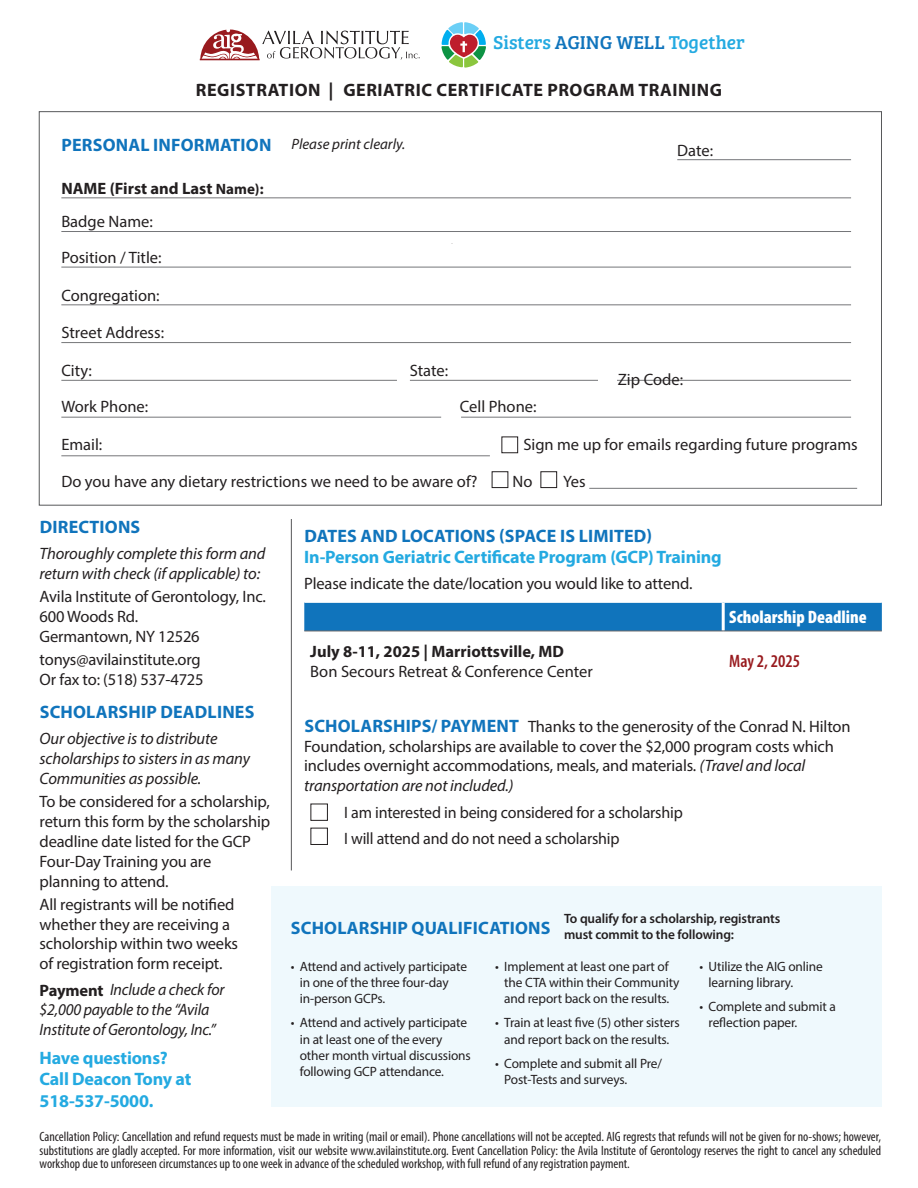
<style>
.page{position:relative;width:918px;height:1188px;background:#fff}
.page>*{position:absolute;margin:0;border:0;box-sizing:border-box;transform-origin:0 0}
.t1{font:19.2px "Bree Serif";color:#24aae1}
.t2{font:700 18px "Myriad Pro";letter-spacing:.01em;color:#1074bc}
.t3{font:700 18px/21.6px "Myriad Pro";letter-spacing:-.01em;color:#24aae1}
.t4{font:700 18px "Myriad Pro";letter-spacing:.03em;color:#231f20}
.t5{font:900 condensed 18px "Myriad Pro";color:#fff}
.t6{font:600 condensed 18px "Myriad Pro";color:#981a1e}
.t7{font:16.5px/19.8px "Myriad Pro";letter-spacing:-.01em;color:#231f20}
.t8{font:italic 16.5px/19.8px "Myriad Pro";letter-spacing:-.01em;color:#231f20}
.t9{font:italic 16.5px/19.6px "Myriad Pro";letter-spacing:-.01em;color:#231f20;scale:.96 1}
.t10{font:700 16.5px "Myriad Pro";color:#231f20}
.t11{font:italic 15px "Myriad Pro";color:#231f20}
.t12{font:condensed 13.5px/13.5px "Myriad Pro";color:#231f20;text-align:justify}
.t13{font:13.5px/16.2px "Myriad Pro";letter-spacing:-.01em;color:#231f20}
.t14{font:600 13.5px/16.2px "Myriad Pro";letter-spacing:-.01em;color:#231f20}
.s1{color:#1074bc}
.s2{font-size:15px}
.s3{font-weight:700;font-style:normal}
.s4{font-weight:700;font-size:18px;color:#1074bc}
.s5{font-style:italic}
</style>
<div class="page">
<div style="left:304px;top:603px;width:578px;height:28px;background:#1074bc"></div>
<hr style="left:722px;top:603px;width:3px;height:28px;background:#fff">
<hr style="left:304px;top:631px;width:419px;height:1px;background:#636366">
<hr style="left:723px;top:631px;width:159px;height:1px;background:#636366">
<div style="left:271px;top:887px;width:611px;height:220px;background:#eff9fd"></div>
<hr style="left:61px;top:267px;width:790px;height:1px;background:#757679">
<hr style="left:61px;top:304px;width:790px;height:1px;background:#757679">
<hr style="left:61px;top:342px;width:790px;height:1px;background:#757679">
<hr style="left:61px;top:380px;width:336px;height:1px;background:#757679">
<hr style="left:410px;top:380px;width:188px;height:1px;background:#757679">
<hr style="left:617px;top:380px;width:234px;height:1px;background:#757679">
<hr style="left:61px;top:197px;width:790px;height:1px;background:#757679">
<hr style="left:677px;top:159px;width:174px;height:1px;background:#757679">
<hr style="left:61px;top:417px;width:380px;height:1px;background:#757679">
<hr style="left:461px;top:417px;width:390px;height:1px;background:#757679">
<hr style="left:61px;top:455px;width:429px;height:1px;background:#757679">
<svg style="left:200px;top:30px;width:220px;height:30px"></svg>
<svg style="left:441px;top:22px;width:45px;height:46px"></svg>
<div style="left:501px;top:437px;width:17px;height:16px;border:1px solid #231f20"></div>
<hr style="left:291px;top:519px;width:1px;height:351px;background:#57585a">
<div style="left:310px;top:804px;width:18px;height:17px;border:1px solid #231f20"></div>
<div style="left:310px;top:828px;width:18px;height:17px;border:1px solid #231f20"></div>
<hr style="left:61px;top:231px;width:790px;height:1px;background:#757679">
<div style="left:492px;top:471px;width:16px;height:17px;border:1px solid #231f20"></div>
<div style="left:540px;top:471px;width:17px;height:17px;border:1px solid #231f20"></div>
<hr style="left:589px;top:488px;width:268px;height:1px;background:#757679">
<p class="t1" style="left:493px;top:29px;width:253px">Sisters <span class="s1">AGING WELL</span> Together</p>
<p class="t4" style="left:196px;top:79px;width:528px">REGISTRATION | GERIATRIC CERTIFICATE PROGRAM TRAINING</p>
<p class="t2" style="left:62px;top:134px;width:211px">PERSONAL INFORMATION</p>
<p class="t10" style="left:61px;top:177px;width:204px">NAME (First and Last <span class="s2">Name):</span></p>
<p class="t7" style="left:61px;top:212px;width:93px">Badge Name:</p>
<p class="t7" style="left:61px;top:248px;width:102px">Position / Title:</p>
<p class="t7" style="left:61px;top:285px;width:100px">Congregation:</p>
<p class="t7" style="left:61px;top:323px;width:104px">Street Address:</p>
<p class="t7" style="left:61px;top:360px;width:32px">City:</p>
<p class="t7" style="left:61px;top:397px;width:88px">Work Phone:</p>
<p class="t7" style="left:61px;top:434px;width:43px">Email:</p>
<p class="t11" style="left:292px;top:134px;width:115px">Please print clearly.</p>
<p class="t7" style="left:677px;top:140px;width:37px">Date:</p>
<p class="t7" style="left:410px;top:360px;width:40px">State:</p>
<p class="t7" style="left:460px;top:397px;width:78px">Cell Phone:</p>
<p class="t7" style="left:618px;top:369px;width:67px">Zip Code:</p>
<p class="t7" style="left:523px;top:435px;width:336px">Sign me up for emails regarding future programs</p>
<p class="t7" style="left:61px;top:471px;width:418px">Do you have any dietary restrictions we need to be aware of?</p>
<p class="t7" style="left:513px;top:471px;width:21px">No</p>
<p class="t7" style="left:563px;top:471px;width:24px">Yes</p>
<p class="t2" style="left:40px;top:515px;width:102px">DIRECTIONS</p>
<p class="t8" style="left:40px;top:543px;width:227px">Thoroughly complete this form and return with check (if applicable) to:</p>
<p class="t7" style="left:40px;top:586px;width:228px">Avila Institute of Gerontology, Inc.<br>600 Woods Rd.<br>Germantown, NY 12526</p>
<p class="t7" style="left:40px;top:649px;width:166px">tonys@avilainstitute.org<br>Or fax to: (518) 537-4725</p>
<p class="t2" style="left:40px;top:700px;width:216px">SCHOLARSHIP DEADLINES</p>
<p class="t8" style="left:40px;top:729px;width:212px">Our objective is to distribute scholarships to sisters in as many<br>Communities as possible.</p>
<p class="t7" style="left:40px;top:792px;width:232px">To be considered for a scholarship, return this form by the scholarship deadline date listed for the GCP<br>Four-Day Training you are planning to attend.</p>
<p class="t7" style="left:40px;top:894px;width:200px">All registrants will be notified whether they are receiving a scholorship within two weeks of registration form receipt.</p>
<p class="t9" style="left:40px;top:980px;width:194px"><span class="s3">Payment</span> Include a check for $2,000 payable to the “Avila<br>Institute of Gerontology, Inc.”</p>
<p class="t3" style="left:40px;top:1046px;width:153px">Have questions?<br>Call Deacon Tony at<br>518-537-5000.</p>
<p class="t2" style="left:304px;top:524px;width:349px">DATES AND LOCATIONS (SPACE IS LIMITED)</p>
<p class="t3" style="left:304px;top:546px;width:419px">In-Person Geriatric Certificate Program (GCP) Training</p>
<p class="t7" style="left:304px;top:574px;width:390px">Please indicate the date/location you would like to attend.</p>
<p class="t5" style="left:729px;top:606px;width:139px">Scholarship Deadline</p>
<p class="t10" style="left:310px;top:641px;width:255px">July 8-11, 2025 | Marriottsville, MD</p>
<p class="t7" style="left:310px;top:661px;width:284px">Bon Secours Retreat &amp; Conference Center</p>
<p class="t6" style="left:729px;top:650px;width:73px">May 2, 2025</p>
<p class="t7" style="left:304px;top:717px;width:548px"><span class="s4">SCHOLARSHIPS/ PAYMENT</span> Thanks to the generosity of the Conrad N. Hilton Foundation, scholarships are available to cover the $2,000 program costs which includes overnight accommodations, meals, and materials. <span class="s5">(Travel and local transportation are not included.)</span></p>
<p class="t7" style="left:344px;top:799px;width:340px;line-height:26.5px">I am interested in being considered for a scholarship<br>I will attend and do not need a scholarship</p>
<p class="t14" style="left:564px;top:910px;width:218px">To qualify for a scholarship, registrants must commit to the following:</p>
<p class="t2" style="left:291px;top:916px;width:261px">SCHOLARSHIP QUALIFICATIONS</p>
<p class="t13" style="left:300px;top:958px;width:169px;text-indent:-9px">• Attend and actively participate in one of the three four-day in-person GCPs.</p>
<p class="t13" style="left:300px;top:1015px;width:173px;text-indent:-9px">• Attend and actively participate in at least one of the every other month virtual discussions following GCP attendance.</p>
<p class="t13" style="left:504px;top:958px;width:177px;text-indent:-9px">• Implement at least one part of the CTA within their Community and report back on the results.</p>
<p class="t13" style="left:495px;top:1015px;width:186px;text-align:center">• Train at least five (5) other sisters and report back on the results.</p>
<p class="t13" style="left:504px;top:1055px;width:159px;text-indent:-9px">• Complete and submit all Pre/<br>Post-Tests and surveys.</p>
<p class="t13" style="left:709px;top:958px;width:116px;text-indent:-9px">• Utilize the AIG online learning library.</p>
<p class="t13" style="left:709px;top:998px;width:129px;text-indent:-9px">• Complete and submit a reflection paper.</p>
<p class="t12" style="left:40px;top:1130px;width:843px">Cancellation Policy: Cancellation and refund requests must be made in writing (mail or email). Phone cancellations will not be accepted. AIG regrests that refunds will not be given for no-shows; however, substitutions are gladly accepted. For more information, visit our website www.avilainstitute.org. Event Cancellation Policy: the Avila Institute of Gerontology reserves the right to cancel any scheduled workshop due to unforeseen circumstances up to one week in advance of the scheduled workshop, with full refund of any registration payment.</p>
</div>
